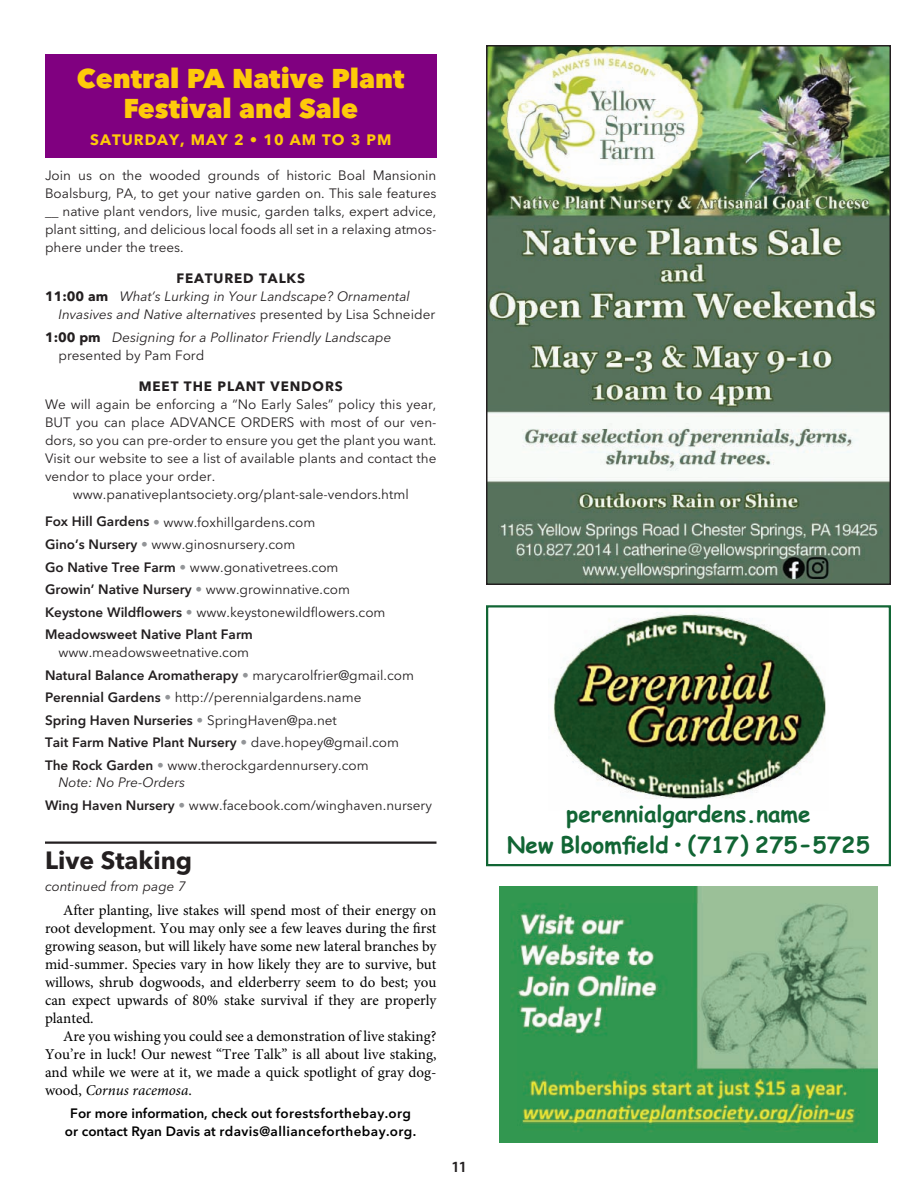
<style>
.page{position:relative;width:918px;height:1188px;background:#fff}
.page>*{position:absolute;margin:0;border:0;box-sizing:border-box;transform-origin:0 0}
.t1{font:800 27px/29.2px "Avenir Next";color:#feca0a;text-align:center}
.t2{font:700 24.75px "Avenir Next";color:#231f20}
.t3{font:700 22.5px/31.5px "Comic Sans MS";color:#116534;text-align:center}
.t4{font:15px/18px "Minion Pro";color:#000;text-align:justify}
.t5{font:700 15px "Avenir Next";letter-spacing:.065em;color:#feca0a}
.t6{font:600 15px "Whitney";color:#231f20}
.t7{font:13.5px/22.5px "Avenir Next";color:#231f20}
.t8{font:italic 13.5px/18px "Avenir Next";color:#231f20}
.t9{font:600 13.5px/18px "Avenir Next";letter-spacing:.03em;color:#000;text-align:center}
.t10{font:700 13.5px "Avenir Next";letter-spacing:.065em;color:#231f20}
.s1{font-weight:700;font-style:normal}
.s2{font-style:normal}
.s3{font-weight:600}
.s4{font-weight:600;color:#939598}
.s5{font-style:italic}
</style>
<div class="page">
<div style="left:45px;top:54px;width:391px;height:104px;background:#800080"></div>
<img style="left:553px;top:612px;width:273px;height:187px">
<div style="left:486px;top:605px;width:405px;height:261px;border:2px solid #116534"></div>
<img style="left:489px;top:48px;width:399px;height:534px">
<div style="left:486px;top:45px;width:405px;height:540px;border:2px solid #231f20"></div>
<hr style="left:45px;top:842px;width:391px;height:2px;background:#231f20">
<img style="left:500px;top:886px;width:378px;height:257px">
<h1 class="t1" style="left:77px;top:64px;width:329px">Central PA Native Plant<br>Festival and Sale</h1>
<p class="t5" style="left:90px;top:126px;width:303px">SATURDAY, MAY 2 • 10 AM TO 3 PM</p>
<p class="t7" style="left:45px;top:166px;width:393px;line-height:18px;text-align:justify">Join us on the wooded grounds of historic Boal Mansionin Boalsburg, PA, to get your native garden on. This sale features __ native plant vendors, live music, garden talks, expert advice, plant sitting, and delicious local foods all set in a relaxing atmos&shy;phere under the trees.</p>
<p class="t10" style="left:176px;top:267px;width:130px">FEATURED TALKS</p>
<p class="t8" style="left:45px;top:287px;width:366px"><span class="s1">11:00 am</span> What’s Lurking in Your Landscape? Ornamental</p>
<p class="t8" style="left:58px;top:305px;width:378px">Invasives and Native alternatives <span class="s2">presented by Lisa Schneider</span></p>
<p class="t8" style="left:58px;top:328px;width:334px;text-indent:-14px"><span class="s1">1:00 pm</span> Designing for a Pollinator Friendly Landscape <span class="s2">presented by Pam Ford</span></p>
<p class="t10" style="left:139px;top:375px;width:206px">MEET THE PLANT VENDORS</p>
<p class="t7" style="left:45px;top:393px;width:393px">We will again be enforcing a “No Early Sales” policy this year,</p>
<p class="t7" style="left:45px;top:411px;width:393px">BUT you can place ADVANCE ORDERS with most of our ven-</p>
<p class="t7" style="left:45px;top:429px;width:393px">dors, so you can pre-order to ensure you get the plant you want.</p>
<p class="t7" style="left:45px;top:447px;width:393px">Visit our website to see a list of available plants and contact the</p>
<p class="t7" style="left:45px;top:465px;width:172px">vendor to place your order.</p>
<p class="t7" style="left:73px;top:483px;width:338px">www.panativeplantsociety.org/plant-sale-vendors.html</p>
<p class="t7" style="left:45px;top:510px;width:342px"><span class="s3">Fox Hill Gardens</span> <span class="s4">•</span> www.foxhillgardens.com<br><span class="s3">Gino’s Nursery</span> <span class="s4">•</span> www.ginosnursery.com<br><span class="s3">Go Native Tree Farm</span> <span class="s4">•</span> www.gonativetrees.com <span class="s3">Growin’ Native Nursery</span> <span class="s4">•</span> www.growinnative.com <span class="s3">Keystone Wildflowers</span> <span class="s4">•</span> www.keystonewildflowers.com <span class="s3">Meadowsweet Native Plant Farm</span></p>
<p class="t7" style="left:45px;top:640px;width:371px;text-indent:14px">www.meadowsweetnative.com<br><span class="s3">Natural Balance Aromatherapy</span> <span class="s4">•</span> marycarolfrier@gmail.com <span class="s3">Perennial Gardens</span> <span class="s4">•</span> http://perennialgardens.name<br><span class="s3">Spring Haven Nurseries</span> <span class="s4">•</span> SpringHaven@pa.net<br><span class="s3">Tait Farm Native Plant Nursery</span> <span class="s4">•</span> dave.hopey@gmail.com <span class="s3">The Rock Garden</span> <span class="s4">•</span> www.therockgardennursery.com</p>
<p class="t7" style="left:45px;top:771px;width:389px;text-indent:14px"><span class="s5">Note: No Pre-Orders<br></span><span class="s3">Wing Haven Nursery</span> <span class="s4">•</span> www.facebook.com/winghaven.nursery</p>
<h2 class="t2" style="left:45px;top:838px;width:149px">Live Staking</h2>
<p class="t8" style="left:45px;top:877px;width:143px">continued from page 7</p>
<p class="t4" style="left:45px;top:903px;width:393px;text-indent:18px">After planting, live stakes will spend most of their energy on root development. You may only see a few leaves during the first growing season, but will likely have some new lateral branches by mid-summer. Species vary in how likely they are to survive, but willows, shrub dogwoods, and elderberry seem to do best; you can expect upwards of 80% stake survival if they are properly planted.</p>
<p class="t4" style="left:45px;top:1029px;width:393px;text-indent:18px">Are you wishing you could see a demonstration of live staking?<br>You’re in luck! Our newest “Tree Talk” is all about live staking, and while we were at it, we made a quick spotlight of gray dog&shy;wood, <span class="s5">Cornus racemosa</span>.</p>
<p class="t9" style="left:65px;top:1104px;width:353px">For more information, check out forestsforthebay.org or contact Ryan Davis at rdavis@allianceforthebay.org.</p>
<p class="t6" style="left:453px;top:1158px;width:14px">11</p>
<h3 class="t3" style="left:507px;top:798px;width:364px">perennialgardens.name<br>New Bloomfield•(717) 275-5725</h3>
</div>
